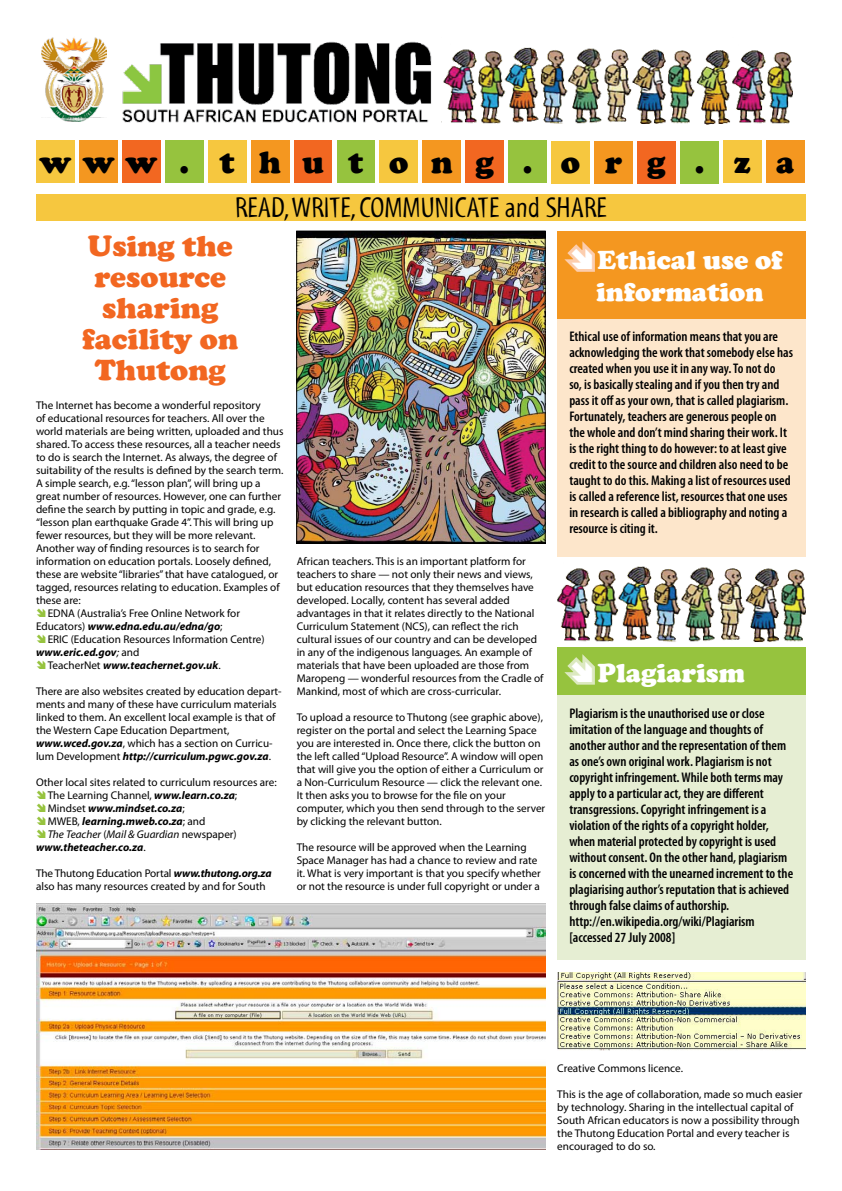
<style>
.page{position:relative;width:842px;height:1191px;background:#fff}
.page>*{position:absolute;margin:0;border:0;box-sizing:border-box;transform-origin:0 0}
.t1{font:900 32.1px "Cooper";letter-spacing:.765em;color:#000}
.t2{font:900 30px/31px "Cooper";color:#f26721;text-align:center}
.t3{font:29px "Myriad Std Tilt";color:#000}
.t4{font:900 27px/32.4px "Cooper";color:#fff}
.t5{font:600 condensed 14px/16px "Myriad Pro";color:#000}
.t6{font:11.2px/13px "Myriad Pro";color:#000}
.t7{font:italic 700 11.2px "Myriad Pro";color:#000}
.t8{font:italic 11.2px "Myriad Pro";color:#000}
.s1{font-weight:400;font-style:normal}
.s2{font-weight:400}
.s3{font-weight:700;font-style:italic}
.s4{font-style:normal}
</style>
<div class="page">
<img style="left:441px;top:47px;width:351px;height:78px">
<div style="left:36px;top:141px;width:39px;height:42px;background:#f6c73f"></div>
<div style="left:79px;top:141px;width:39px;height:42px;background:#f49720"></div>
<div style="left:122px;top:141px;width:39px;height:42px;background:#f26721"></div>
<div style="left:165px;top:141px;width:38px;height:42px;background:#96c33e"></div>
<div style="left:380px;top:141px;width:38px;height:42px;background:#f6c73f"></div>
<div style="left:423px;top:141px;width:38px;height:42px;background:#f49720"></div>
<div style="left:466px;top:141px;width:38px;height:42px;background:#f26721"></div>
<div style="left:509px;top:141px;width:38px;height:42px;background:#96c33e"></div>
<div style="left:208px;top:141px;width:38px;height:42px;background:#f6c73f"></div>
<div style="left:251px;top:141px;width:38px;height:42px;background:#f49720"></div>
<div style="left:294px;top:141px;width:38px;height:42px;background:#f26721"></div>
<div style="left:337px;top:141px;width:38px;height:42px;background:#96c33e"></div>
<div style="left:551px;top:141px;width:39px;height:43px;background:#f6c73f"></div>
<div style="left:594px;top:141px;width:39px;height:43px;background:#f49720"></div>
<div style="left:637px;top:141px;width:39px;height:43px;background:#f26721"></div>
<div style="left:680px;top:141px;width:39px;height:43px;background:#96c33e"></div>
<div style="left:723px;top:141px;width:38px;height:42px;background:#f6c73f"></div>
<div style="left:766px;top:141px;width:38px;height:42px;background:#f49720"></div>
<img style="left:42px;top:37px;width:65px;height:85px">
<img style="left:122px;top:41px;width:310px;height:82px">
<div style="left:36px;top:194px;width:770px;height:26px;background:#f6c73f"></div>
<div style="left:557px;top:647px;width:249px;height:48px;background:#96c33e"></div>
<div style="left:557px;top:319px;width:249px;height:238px;background:#fde6cb"></div>
<div style="left:557px;top:231px;width:249px;height:87px;background:#f49720"></div>
<div style="left:557px;top:695px;width:249px;height:264px;background:#e6eed3"></div>
<img style="left:299px;top:233px;width:244px;height:308px">
<div style="left:297px;top:231px;width:248px;height:312px;border:1px solid #000"></div>
<img style="left:36px;top:903px;width:509px;height:246px">
<img style="left:557px;top:972px;width:249px;height:79px">
<img style="left:557px;top:566px;width:249px;height:76px">
<svg style="left:564px;top:654px;width:31px;height:31px"></svg>
<svg style="left:564px;top:241px;width:31px;height:31px"></svg>
<h1 class="t1" style="left:39px;top:143px;width:756px">www. thutong . org . za</h1>
<h3 class="t3" style="left:235px;top:192px;width:373px">READ, WRITE, COMMUNICATE and SHARE</h3>
<h2 class="t2" style="left:82px;top:230px;width:157px">Using the resource sharing facility on<br>Thutong</h2>
<h3 class="t4" style="left:596px;top:244px;width:188px">Ethical use of information</h3>
<p class="t5" style="left:569px;top:328px;width:225px">Ethical use of information means that you are acknowledging the work that somebody else has created when you use it in any way. To not do<br>so, is basically stealing and if you then try and pass it off as your own, that is called plagiarism.<br>Fortunately, teachers are generous people on the whole and don’t mind sharing their work. It is the right thing to do however: to at least give credit to the source and children also need to be taught to do this. Making a list of resources used is called a reference list, resources that one uses in research is called a bibliography and noting a resource is citing it.</p>
<p class="t6" style="left:36px;top:398px;width:226px">The Internet has become a wonderful repository</p>
<p class="t6" style="left:36px;top:411px;width:230px">of educational resources for teachers. All over the</p>
<p class="t6" style="left:36px;top:424px;width:249px">world materials are being written, uploaded and thus</p>
<p class="t6" style="left:36px;top:437px;width:246px">shared. To access these resources, all a teacher needs</p>
<p class="t6" style="left:36px;top:450px;width:243px">to do is search the Internet. As always, the degree of</p>
<p class="t6" style="left:36px;top:463px;width:249px">suitability of the results is defined by the search term.</p>
<p class="t6" style="left:36px;top:476px;width:226px">A simple search, e.g. “lesson plan”, will bring up a</p>
<p class="t6" style="left:36px;top:489px;width:247px">great number of resources. However, one can further</p>
<p class="t6" style="left:36px;top:502px;width:241px">define the search by putting in topic and grade, e.g.</p>
<p class="t6" style="left:36px;top:515px;width:239px">“lesson plan earthquake Grade 4”. This will bring up</p>
<p class="t6" style="left:36px;top:528px;width:221px">fewer resources, but they will be more relevant.</p>
<p class="t6" style="left:36px;top:541px;width:225px">Another way of finding resources is to search for</p>
<p class="t6" style="left:36px;top:554px;width:236px">information on education portals. Loosely defined,</p>
<p class="t6" style="left:36px;top:567px;width:244px">these are website “libraries” that have catalogued, or</p>
<p class="t6" style="left:36px;top:580px;width:245px">tagged, resources relating to education. Examples of</p>
<p class="t6" style="left:36px;top:593px;width:46px">these are:</p>
<p class="t6" style="left:48px;top:606px;width:194px">EDNA (Australia’s Free Online Network for</p>
<p class="t7" style="left:36px;top:618px;width:188px"><span class="s1">Educators)</span> www.edna.edu.au/edna/go<span class="s1">;</span></p>
<p class="t6" style="left:48px;top:632px;width:218px">ERIC (Education Resources Information Centre)</p>
<p class="t7" style="left:36px;top:644px;width:105px">www.eric.ed.gov<span class="s2">;</span> <span class="s1">and</span></p>
<p class="t7" style="left:48px;top:657px;width:175px"><span class="s1">TeacherNet</span> www.teachernet.gov.uk<span class="s1">.</span></p>
<p class="t6" style="left:36px;top:684px;width:247px">There are also websites created by education depart&shy;ments and many of these have curriculum materials linked to them. An excellent local example is that of the Western Cape Education Department, <span class="s3">www.wced.gov.za</span>, which has a section on Curricu&shy;lum Development <span class="s3">http://curriculum.pgwc.gov.za</span>.</p>
<p class="t6" style="left:36px;top:775px;width:242px">Other local sites related to curriculum resources are:</p>
<p class="t6" style="left:48px;top:788px;width:191px">The Learning Channel, <span class="s3">www.learn.co.za</span>;</p>
<p class="t7" style="left:48px;top:800px;width:139px"><span class="s1">Mindset</span> www.mindset.co.za<span class="s1">;</span></p>
<p class="t7" style="left:48px;top:813px;width:159px"><span class="s1">MWEB,</span> learning.mweb.co.za<span class="s1">; and</span></p>
<p class="t8" style="left:48px;top:827px;width:191px">The Teacher <span class="s4">(</span>Mail &amp; Guardian <span class="s4">newspaper)</span></p>
<p class="t7" style="left:36px;top:839px;width:111px">www.theteacher.co.za<span class="s1">.</span></p>
<p class="t6" style="left:36px;top:866px;width:237px">The Thutong Education Portal <span class="s3">www.thutong.org.za </span>also has many resources created by and for South</p>
<p class="t6" style="left:297px;top:554px;width:248px">African teachers. This is an important platform for teachers to share — not only their news and views, but education resources that they themselves have developed. Locally, content has several added advantages in that it relates directly to the National Curriculum Statement (NCS), can reflect the rich cultural issues of our country and can be developed in any of the indigenous languages. An example of materials that have been uploaded are those from Maropeng — wonderful resources from the Cradle of Mankind, most of which are cross-curricular.</p>
<p class="t6" style="left:297px;top:710px;width:250px">To upload a resource to Thutong (see graphic above), register on the portal and select the Learning Space you are interested in. Once there, click the button on the left called “Upload Resource”. A window will open that will give you the option of either a Curriculum or a Non-Curriculum Resource — click the relevant one.<br>It then asks you to browse for the file on your computer, which you then send through to the server by clicking the relevant button.</p>
<p class="t6" style="left:297px;top:840px;width:246px">The resource will be approved when the Learning Space Manager has had a chance to review and rate it. What is very important is that you specify whether or not the resource is under full copyright or under a</p>
<h3 class="t4" style="left:597px;top:656px;width:149px">Plagiarism</h3>
<p class="t5" style="left:569px;top:705px;width:225px">Plagiarism is the unauthorised use or close imitation of the language and thoughts of another author and the representation of them as one’s own original work. Plagiarism is not copyright infringement. While both terms may apply to a particular act, they are different transgressions. Copyright infringement is a violation of the rights of a copyright holder, when material protected by copyright is used without consent. On the other hand, plagiarism is concerned with the unearned increment to the plagiarising author’s reputation that is achieved through false claims of authorship. http://en.wikipedia.org/wiki/Plagiarism [accessed 27 July 2008]</p>
<p class="t6" style="left:557px;top:1061px;width:127px">Creative Commons licence.</p>
<p class="t6" style="left:557px;top:1087px;width:247px">This is the age of collaboration, made so much easier by technology. Sharing in the intellectual capital of South African educators is now a possibility through the Thutong Education Portal and every teacher is encouraged to do so.</p>
</div>
